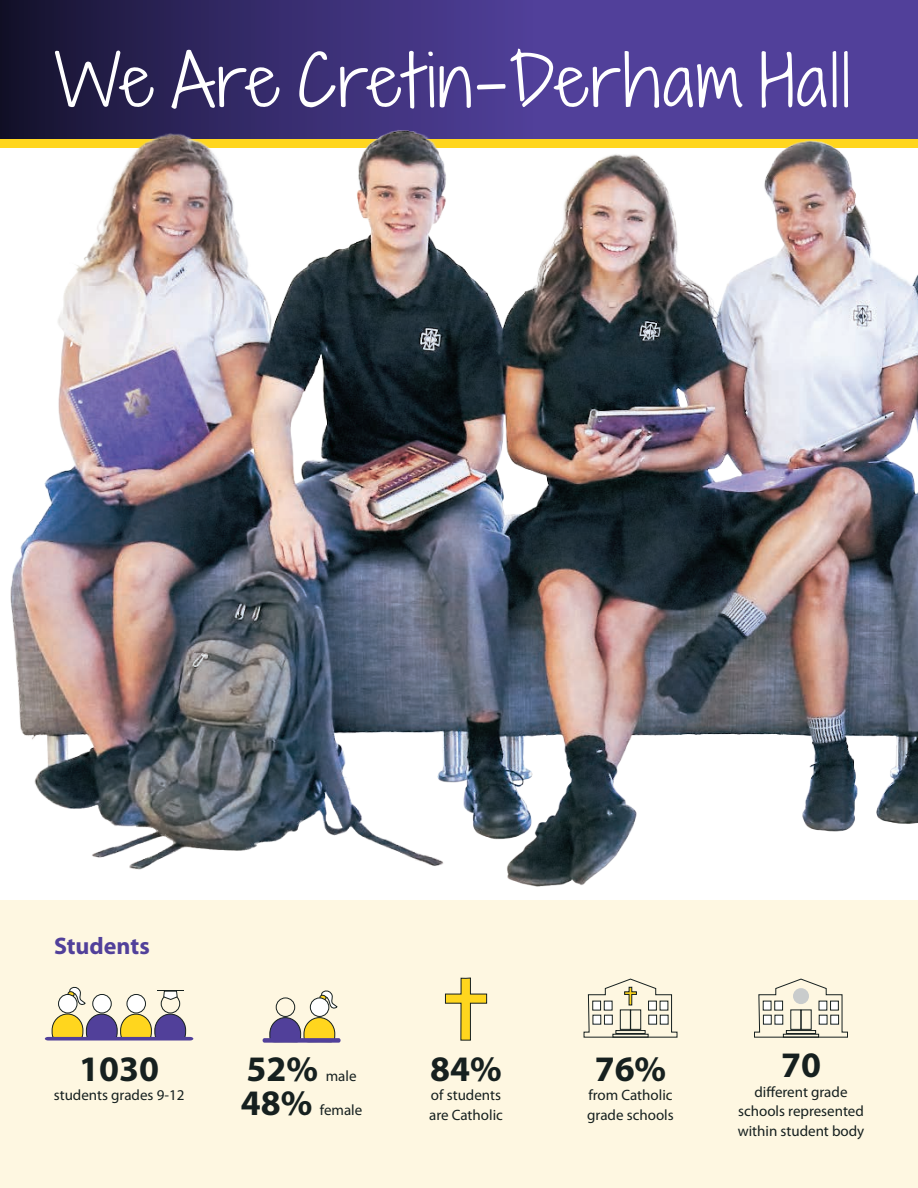
<style>
.page{position:relative;width:918px;height:1188px;background:#fff}
.page>*{position:absolute;margin:0;border:0;box-sizing:border-box;transform-origin:0 0}
.t1{font:67.5px "Shadows Into Light Two";letter-spacing:.03em;color:#fff;scale:1.1 1}
.t2{font:700 36px "Myriad Pro";color:#16201f}
.t3{font:700 24px "Myriad Pro";color:#51409a}
.t4{font:15px/19.5px "Myriad Pro";color:#16201f}
</style>
<div class="page">
<div style="left:0;top:900px;width:918px;height:288px;background:#fef7e1"></div>
<div style="left:0;top:0;width:918px;height:144px;background:#51409a"></div>
<svg style="left:445px;top:977px;width:42px;height:64px"></svg>
<svg style="left:67px;top:986px;width:19px;height:20px"></svg>
<div style="left:59px;top:994px;width:18px;height:19px;background:#fff;border-radius:50%"></div>
<div style="left:58px;top:994px;width:19px;height:19px;border:1px solid #16201f;border-radius:50%"></div>
<div style="left:93px;top:994px;width:18px;height:19px;background:#fff;border-radius:50%"></div>
<div style="left:92px;top:994px;width:20px;height:19px;border:1px solid #16201f;border-radius:50%"></div>
<div style="left:127px;top:994px;width:18px;height:19px;background:#fff;border-radius:50%"></div>
<div style="left:127px;top:994px;width:19px;height:19px;border:1px solid #16201f;border-radius:50%"></div>
<div style="left:161px;top:994px;width:19px;height:19px;border:1px solid #16201f;border-radius:50%"></div>
<svg style="left:45px;top:1013px;width:148px;height:28px"></svg>
<svg style="left:157px;top:990px;width:26px;height:10px"></svg>
<svg style="left:269px;top:1017px;width:67px;height:21px"></svg>
<svg style="left:319px;top:990px;width:19px;height:20px"></svg>
<div style="left:310px;top:998px;width:19px;height:18px;background:#fff;border-radius:50%"></div>
<div style="left:310px;top:998px;width:19px;height:19px;border:1px solid #16201f;border-radius:50%"></div>
<div style="left:276px;top:998px;width:19px;height:19px;border:1px solid #16201f;border-radius:50%"></div>
<div style="left:263px;top:1038px;width:78px;height:5px;background:#51409a;border-radius:2px"></div>
<svg style="left:583px;top:978px;width:95px;height:60px"></svg>
<div style="left:620px;top:1010px;width:11px;height:20px;border:1px solid #16201f"></div>
<div style="left:630px;top:1010px;width:11px;height:20px;border:1px solid #16201f"></div>
<div style="left:593px;top:1001px;width:8px;height:9px;background:#fff"></div>
<div style="left:592px;top:1001px;width:9px;height:9px;border:1px solid #16201f"></div>
<div style="left:604px;top:1001px;width:8px;height:9px;background:#fff"></div>
<div style="left:604px;top:1001px;width:8px;height:9px;border:1px solid #16201f"></div>
<div style="left:649px;top:1001px;width:7px;height:9px;background:#fff"></div>
<div style="left:648px;top:1001px;width:9px;height:9px;border:1px solid #16201f"></div>
<div style="left:660px;top:1001px;width:8px;height:9px;background:#fff"></div>
<div style="left:593px;top:1015px;width:8px;height:9px;background:#fff"></div>
<div style="left:604px;top:1015px;width:8px;height:9px;background:#fff"></div>
<div style="left:604px;top:1015px;width:9px;height:10px;border:1px solid #16201f"></div>
<div style="left:649px;top:1015px;width:8px;height:9px;background:#fff"></div>
<div style="left:648px;top:1015px;width:9px;height:10px;border:1px solid #16201f"></div>
<div style="left:660px;top:1015px;width:8px;height:9px;background:#fff"></div>
<div style="left:660px;top:1015px;width:8px;height:10px;border:1px solid #16201f"></div>
<div style="left:613px;top:1034px;width:36px;height:4px;border:1px solid #16201f"></div>
<div style="left:616px;top:1030px;width:30px;height:4px;border:1px solid #16201f"></div>
<svg style="left:754px;top:978px;width:94px;height:60px"></svg>
<div style="left:790px;top:1010px;width:11px;height:20px;border:1px solid #16201f"></div>
<div style="left:801px;top:1010px;width:11px;height:20px;border:1px solid #16201f"></div>
<div style="left:763px;top:1001px;width:8px;height:9px;background:#fff"></div>
<div style="left:775px;top:1001px;width:8px;height:9px;background:#fff"></div>
<div style="left:774px;top:1001px;width:9px;height:9px;border:1px solid #16201f"></div>
<div style="left:819px;top:1001px;width:8px;height:9px;background:#fff"></div>
<div style="left:831px;top:1001px;width:7px;height:9px;background:#fff"></div>
<div style="left:830px;top:1001px;width:9px;height:9px;border:1px solid #16201f"></div>
<div style="left:763px;top:1015px;width:8px;height:9px;background:#fff"></div>
<div style="left:763px;top:1015px;width:9px;height:10px;border:1px solid #16201f"></div>
<div style="left:775px;top:1015px;width:8px;height:9px;background:#fff"></div>
<div style="left:819px;top:1015px;width:8px;height:9px;background:#fff"></div>
<div style="left:831px;top:1015px;width:8px;height:9px;background:#fff"></div>
<div style="left:830px;top:1015px;width:9px;height:10px;border:1px solid #16201f"></div>
<div style="left:783px;top:1034px;width:36px;height:4px;border:1px solid #16201f"></div>
<div style="left:786px;top:1030px;width:30px;height:4px;border:1px solid #16201f"></div>
<div style="left:793px;top:988px;width:16px;height:16px;background:#c9cccc;border-radius:50%"></div>
<div style="left:0;top:0;width:537px;height:144px;background:linear-gradient(to right,#161330,#53419f)"></div>
<img style="left:0;top:120px;width:918px;height:767px">
<h1 class="t1" style="left:54px;top:32px;width:726px">We Are Cretin-Derham Hall</h1>
<h3 class="t3" style="left:54px;top:930px;width:97px">Students</h3>
<h2 class="t2" style="left:79px;top:1045px;width:81px">1030</h2>
<p class="t4" style="left:54px;top:1085px;width:132px">students grades 9-12</p>
<h2 class="t2" style="left:247px;top:1045px;width:73px">52%</h2>
<p class="t4" style="left:326px;top:1066px;width:32px">male</p>
<h2 class="t2" style="left:241px;top:1080px;width:73px">48%</h2>
<p class="t4" style="left:320px;top:1100px;width:44px">female</p>
<h2 class="t2" style="left:430px;top:1045px;width:73px">84%</h2>
<p class="t4" style="left:429px;top:1085px;width:75px">of students are Catholic</p>
<h2 class="t2" style="left:595px;top:1045px;width:73px">76%</h2>
<p class="t4" style="left:587px;top:1085px;width:88px">from Catholic grade schools</p>
<h2 class="t2" style="left:781px;top:1042px;width:41px">70</h2>
<p class="t4" style="left:738px;top:1082px;width:128px;text-align:center">different grade schools represented within student body</p>
</div>
